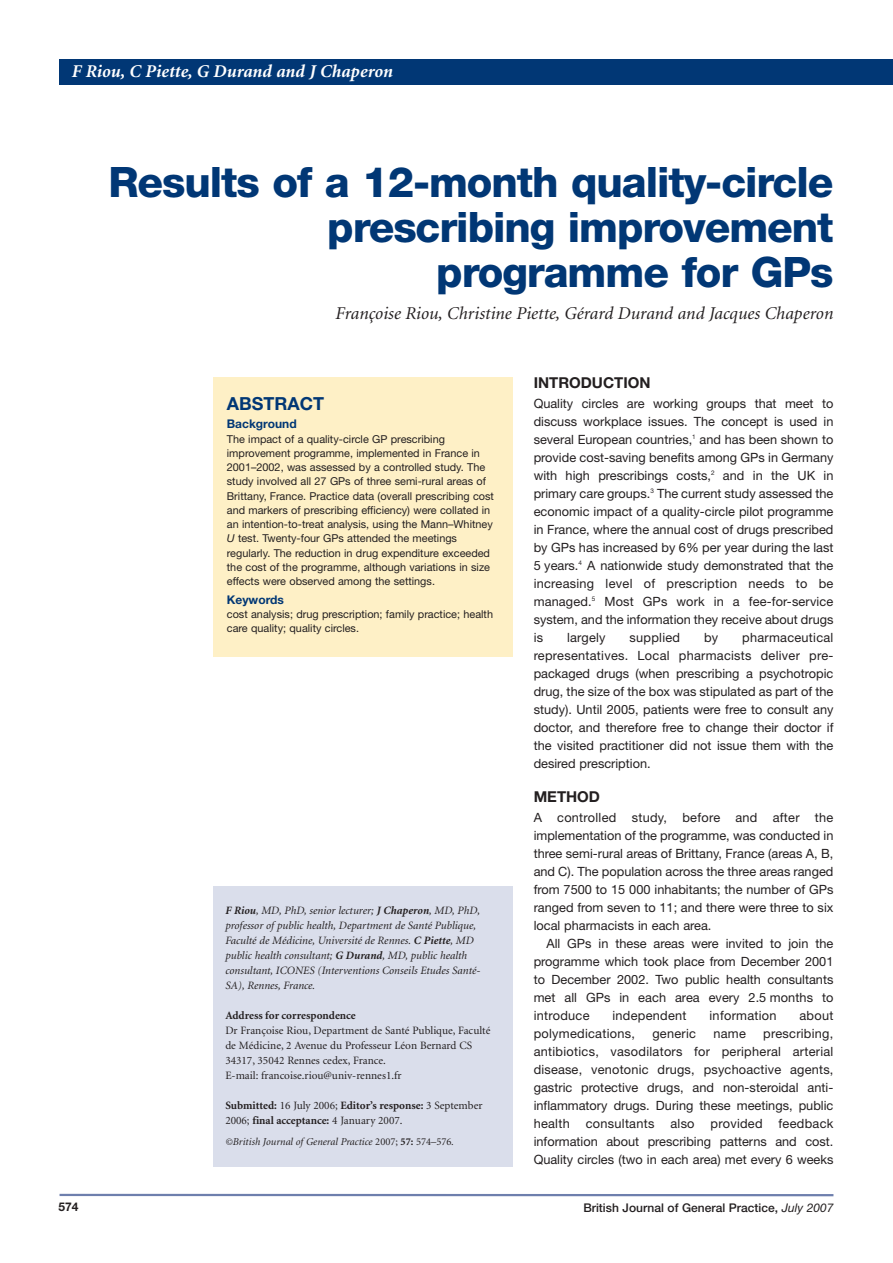
<style>
.page{position:relative;width:893px;height:1263px;background:#fff}
.page>*{position:absolute;margin:0;border:0;box-sizing:border-box;transform-origin:0 0}
.t1{font:800 42px/45px "Helvetica Neue";letter-spacing:-.025em;color:#013775;text-align:right}
.t2{font:italic 18px "Minion";color:#231f20}
.t3{font:italic 700 18px "Minion";color:#fff}
.t4{font:700 18px "Helvetica Neue";color:#013775}
.t5{font:700 15px "Helvetica Neue";color:#231f20}
.t6{font:12.75px/18px "Helvetica Neue";color:#231f20;text-align:justify}
.t7{font:12.75px "Helvetica Neue";letter-spacing:.02em;color:#231f20}
.t8{font:500 12px "Helvetica Neue";color:#231f20}
.t9{font:700 12px "Helvetica Neue";color:#013775}
.t10{font:700 12px "Helvetica Neue";color:#231f20}
.t11{font:italic 11.25px/15px "Minion";color:#231f20}
.t12{font:11.25px/15px "Minion";color:#231f20}
.t13{font:700 11.25px/15px "Minion";color:#231f20}
.t14{font:10.8px/14.2px "Helvetica Neue";color:#231f20}
.t15{font:italic 10.5px "Minion";color:#231f20}
.s1{font-style:italic}
.s2{font-weight:700}
.s3{font-weight:400}
.s4{font-style:normal}
.s5{font-weight:700;font-style:normal}
.s6{font-weight:400;font-style:italic}
</style>
<div class="page">
<div style="left:213px;top:377px;width:299px;height:280px;background:#fef0c6"></div>
<div style="left:213px;top:886px;width:299px;height:281px;background:#dadeeb"></div>
<hr style="left:60px;top:1194px;width:773px;height:2px;background:#6e7fad">
<div style="left:60px;top:60px;width:833px;height:25px;background:#013775"></div>
<h2 class="t3" style="left:72px;top:64px;width:323px">F Riou, C Piette, G Durand and J Chaperon</h2>
<h1 class="t1" style="left:108px;top:163px;width:727px">Results of a 12-month quality-circle prescribing improvement programme for GPs</h1>
<h2 class="t2" style="left:336px;top:306px;width:499px">Françoise Riou, Christine Piette, Gérard Durand and Jacques Chaperon</h2>
<p class="t10" style="left:58px;top:1202px;width:22px">574</p>
<h2 class="t4" style="left:227px;top:397px;width:99px">ABSTRACT</h2>
<p class="t9" style="left:227px;top:420px;width:71px">Background</p>
<p class="t14" style="left:227px;top:433px;width:269px">The impact of a quality-circle GP prescribing improvement programme, implemented in France in 2001–2002, was assessed by a controlled study. The study involved all 27 GPs of three semi-rural areas of Brittany, France. Practice data (overall prescribing cost and markers of prescribing efficiency) were collated in an intention-to-treat analysis, using the Mann–Whitney <span class="s1">U</span> test. Twenty-four GPs attended the meetings regularly. The reduction in drug expenditure exceeded the cost of the programme, although variations in size effects were observed among the settings.</p>
<p class="t9" style="left:227px;top:595px;width:59px">Keywords</p>
<p class="t14" style="left:227px;top:608px;width:268px">cost analysis; drug prescription; family practice; health care quality; quality circles.</p>
<p class="t11" style="left:225px;top:904px;width:257px"><span class="s2">F Riou</span>, MD, PhD, senior lecturer; <span class="s2">J Chaperon</span>, MD, PhD, professor of public health, Department de Santé Publique, Faculté de Médicine, Université de Rennes. <span class="s2">C Piette</span>, MD public health consultant; <span class="s2">G Durand</span>, MD, public health consultant, ICONES (Interventions Conseils Etudes Santé-SA), Rennes, France.</p>
<p class="t13" style="left:225px;top:1009px;width:132px">Address for correspondence</p>
<p class="t12" style="left:225px;top:1024px;width:267px">Dr Françoise Riou, Department de Santé Publique, Faculté de Médicine, 2 Avenue du Professeur Léon Bernard CS 34317, 35042 Rennes cedex, France.<br>E-mail: francoise.riou@univ-rennes1.fr</p>
<p class="t13" style="left:225px;top:1099px;width:259px">Submitted: <span class="s3">16 July 2006;</span> Editor’s response: <span class="s3">3 September<br>2006;</span> final acceptance: <span class="s3">4 January 2007.</span></p>
<p class="t15" style="left:225px;top:1138px;width:230px">©British Journal of General Practice <span class="s4">2007;</span> <span class="s5">57:</span> <span class="s4">574–576</span>.</p>
<p class="t5" style="left:534px;top:378px;width:118px">INTRODUCTION</p>
<p class="t6" style="left:534px;top:395px;width:301px">Quality circles are working groups that meet to discuss workplace issues. The concept is used in several European countries,<sup>1</sup> and has been shown to provide cost-saving benefits among GPs in Germany with high prescribings costs,<sup>2</sup> and in the UK in primary care groups.<sup>3</sup> The current study assessed the economic impact of a quality-circle pilot programme in France, where the annual cost of drugs prescribed by GPs has increased by 6% per year during the last 5 years.<sup>4</sup> A nationwide study demonstrated that the increasing level of prescription needs to be managed.<sup>5</sup> Most GPs work in a fee-for-service system, and the information they receive about drugs is</p>
<p class="t6" style="left:534px;top:629px;width:301px;text-indent:208px">pharmaceutical representatives. Local pharmacists deliver pre&shy;packaged drugs (when prescribing a psychotropic drug, the size of the box was stipulated as part of the study). Until 2005, patients were free to consult any doctor, and therefore free to change their doctor if the visited practitioner did not issue them with the desired prescription.</p>
<p class="t5" style="left:534px;top:792px;width:68px">METHOD</p>
<p class="t6" style="left:534px;top:809px;width:301px">A controlled study, before and after the implementation of the programme, was conducted in three semi-rural areas of Brittany, France (areas A, B, and C). The population across the three areas ranged from 7500 to 15 000 inhabitants; the number of GPs ranged from seven to 11; and there were three to six local pharmacists in each area.</p>
<p class="t6" style="left:534px;top:935px;width:301px;text-indent:13px">All GPs in these areas were invited to join the programme which took place from December 2001 to December 2002. Two public health consultants met all GPs in each area every 2.5 months to introduce</p>
<p class="t7" style="left:567px;top:633px;width:40px">largely</p>
<p class="t7" style="left:630px;top:633px;width:52px">supplied</p>
<p class="t6" style="left:704px;top:629px;width:16px">by</p>
<p class="t7" style="left:612px;top:1011px;width:76px">independent</p>
<p class="t7" style="left:709px;top:1011px;width:69px">information</p>
<p class="t6" style="left:799px;top:1007px;width:35px">about</p>
<p class="t7" style="left:534px;top:1029px;width:103px">polymedications,</p>
<p class="t7" style="left:652px;top:1029px;width:45px">generic</p>
<p class="t6" style="left:713px;top:1025px;width:34px">name</p>
<p class="t6" style="left:534px;top:1025px;width:301px;text-indent:230px">prescribing, antibiotics, vasodilators for peripheral arterial disease, venotonic drugs, psychoactive agents, gastric protective drugs, and non-steroidal anti&shy;inflammatory drugs. During these meetings, public health</p>
<p class="t6" style="left:534px;top:1115px;width:301px;text-indent:245px">feedback information about prescribing patterns and cost.<br>Quality circles (two in each area) met every 6 weeks</p>
<p class="t7" style="left:586px;top:1119px;width:70px">consultants</p>
<p class="t6" style="left:670px;top:1115px;width:26px">also</p>
<p class="t7" style="left:711px;top:1119px;width:54px">provided</p>
<p class="t8" style="left:583px;top:1203px;width:252px">British Journal of General Practice, <span class="s6">July 2007</span></p>
</div>
